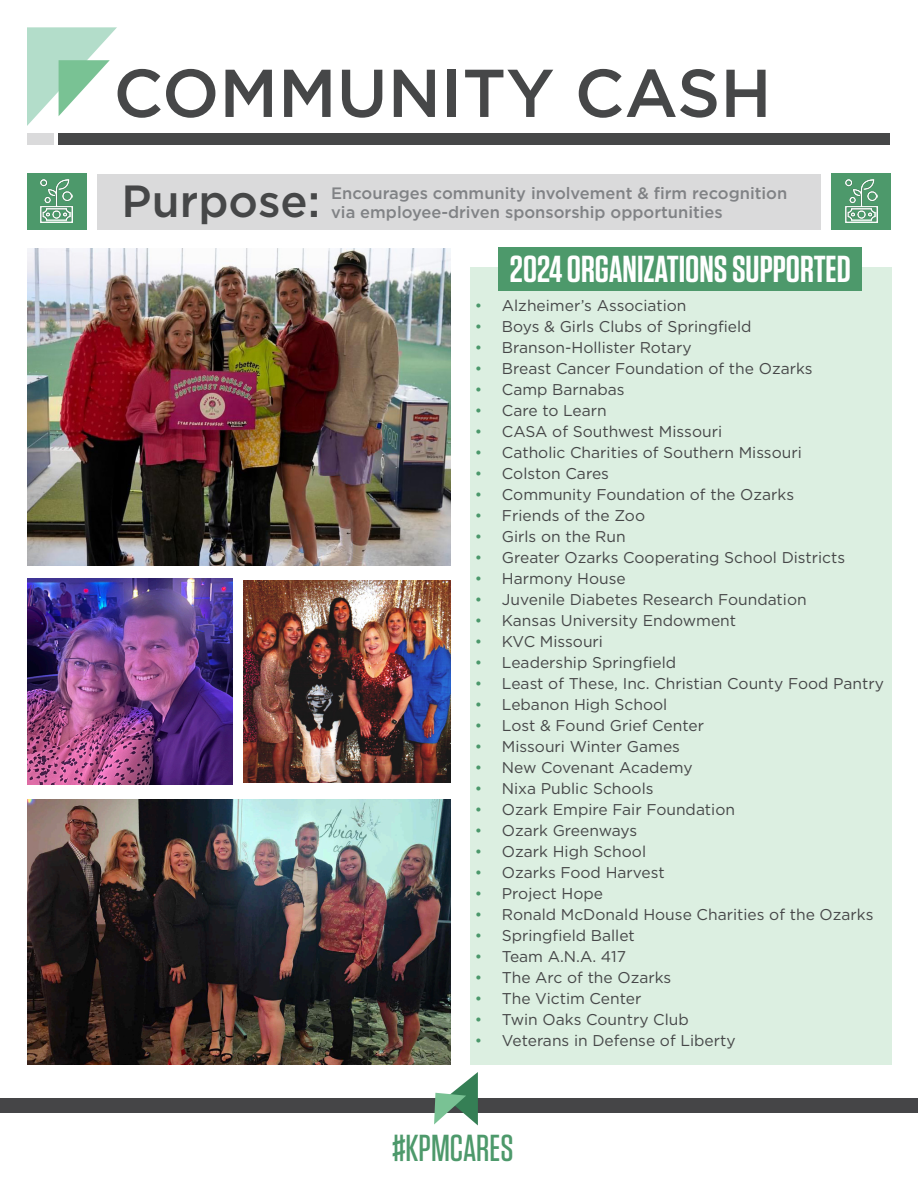
<style>
.page{position:relative;width:918px;height:1188px;background:#fff}
.page>*{position:absolute;margin:0;border:0;box-sizing:border-box;transform-origin:0 0}
.t1{font:500 67.5px "Gotham HTF";color:#464748}
.t2{font:500 45px "Gotham HTF";color:#464748}
.t3{font:600 37.5px "Tungsten";color:#fff}
.t4{font:500 37.5px "Tungsten";color:#4d996b}
.t5{font:500 16.5px "Gotham HTF";color:#808285}
.t6{font:15.6px "Gotham HTF";color:#464748}
.s1{color:#4b986b}
</style>
<div class="page">
<div style="left:98px;top:174px;width:723px;height:56px;background:#dadadb"></div>
<div style="left:27px;top:173px;width:60px;height:56px;background:#4d996b"></div>
<img style="left:41px;top:180px;width:32px;height:43px">
<div style="left:0;top:1099px;width:918px;height:14px;background:#454547"></div>
<svg style="left:434px;top:1072px;width:44px;height:53px"></svg>
<svg style="left:27px;top:27px;width:90px;height:99px"></svg>
<div style="left:58px;top:134px;width:832px;height:11px;background:#464748"></div>
<div style="left:27px;top:134px;width:27px;height:11px;background:#dadadb"></div>
<div style="left:470px;top:268px;width:421px;height:797px;background:#dcefe1"></div>
<div style="left:498px;top:247px;width:364px;height:44px;background:#4d996b"></div>
<img style="left:27px;top:248px;width:423px;height:318px">
<img style="left:27px;top:579px;width:206px;height:206px">
<img style="left:244px;top:580px;width:206px;height:203px">
<div style="left:831px;top:173px;width:60px;height:56px;background:#4d996b"></div>
<img style="left:845px;top:180px;width:32px;height:43px">
<img style="left:27px;top:799px;width:423px;height:266px">
<p class="t1" style="left:114px;top:55px;width:660px">COMMUNITY CASH</p>
<p class="t2" style="left:122px;top:175px;width:200px">Purpose:</p>
<p class="t5" style="left:331px;top:184px;width:458px">Encourages community involvement &amp; firm recognition</p>
<p class="t5" style="left:331px;top:203px;width:393px">via employee-driven sponsorship opportunities</p>
<p class="t3" style="left:510px;top:250px;width:342px">2024 ORGANIZATIONS SUPPORTED</p>
<p class="t6" style="left:475px;top:297px;width:213px"><span class="s1">•</span> Alzheimer’s Association</p>
<p class="t6" style="left:475px;top:318px;width:278px"><span class="s1">•</span> Boys &amp; Girls Clubs of Springfield</p>
<p class="t6" style="left:475px;top:339px;width:218px"><span class="s1">•</span> Branson-Hollister Rotary</p>
<p class="t6" style="left:475px;top:360px;width:339px"><span class="s1">•</span> Breast Cancer Foundation of the Ozarks</p>
<p class="t6" style="left:475px;top:381px;width:151px"><span class="s1">•</span> Camp Barnabas</p>
<p class="t6" style="left:475px;top:402px;width:133px"><span class="s1">•</span> Care to Learn</p>
<p class="t6" style="left:475px;top:423px;width:249px"><span class="s1">•</span> CASA of Southwest Missouri</p>
<p class="t6" style="left:475px;top:444px;width:328px"><span class="s1">•</span> Catholic Charities of Southern Missouri</p>
<p class="t6" style="left:475px;top:465px;width:136px"><span class="s1">•</span> Colston Cares</p>
<p class="t6" style="left:475px;top:486px;width:321px"><span class="s1">•</span> Community Foundation of the Ozarks</p>
<p class="t6" style="left:475px;top:507px;width:172px"><span class="s1">•</span> Friends of the Zoo</p>
<p class="t6" style="left:475px;top:528px;width:152px"><span class="s1">•</span> Girls on the Run</p>
<p class="t6" style="left:475px;top:549px;width:372px"><span class="s1">•</span> Greater Ozarks Cooperating School Districts</p>
<p class="t6" style="left:475px;top:570px;width:152px"><span class="s1">•</span> Harmony House</p>
<p class="t6" style="left:475px;top:591px;width:333px"><span class="s1">•</span> Juvenile Diabetes Research Foundation</p>
<p class="t6" style="left:475px;top:612px;width:263px"><span class="s1">•</span> Kansas University Endowment</p>
<p class="t6" style="left:475px;top:633px;width:130px"><span class="s1">•</span> KVC Missouri</p>
<p class="t6" style="left:475px;top:654px;width:203px"><span class="s1">•</span> Leadership Springfield</p>
<p class="t6" style="left:475px;top:675px;width:411px"><span class="s1">•</span> Least of These, Inc. Christian County Food Pantry</p>
<p class="t6" style="left:475px;top:696px;width:194px"><span class="s1">•</span> Lebanon High School</p>
<p class="t6" style="left:475px;top:717px;width:231px"><span class="s1">•</span> Lost &amp; Found Grief Center</p>
<p class="t6" style="left:475px;top:738px;width:207px"><span class="s1">•</span> Missouri Winter Games</p>
<p class="t6" style="left:475px;top:759px;width:219px"><span class="s1">•</span> New Covenant Academy</p>
<p class="t6" style="left:475px;top:780px;width:180px"><span class="s1">•</span> Nixa Public Schools</p>
<p class="t6" style="left:475px;top:801px;width:262px"><span class="s1">•</span> Ozark Empire Fair Foundation</p>
<p class="t6" style="left:475px;top:822px;width:164px"><span class="s1">•</span> Ozark Greenways</p>
<p class="t6" style="left:475px;top:843px;width:173px"><span class="s1">•</span> Ozark High School</p>
<p class="t6" style="left:475px;top:864px;width:191px"><span class="s1">•</span> Ozarks Food Harvest</p>
<p class="t6" style="left:475px;top:885px;width:130px"><span class="s1">•</span> Project Hope</p>
<p class="t6" style="left:475px;top:906px;width:400px"><span class="s1">•</span> Ronald McDonald House Charities of the Ozarks</p>
<p class="t6" style="left:475px;top:927px;width:161px"><span class="s1">•</span> Springfield Ballet</p>
<p class="t6" style="left:475px;top:948px;width:153px"><span class="s1">•</span> Team A.N.A. 417</p>
<p class="t6" style="left:475px;top:969px;width:198px"><span class="s1">•</span> The Arc of the Ozarks</p>
<p class="t6" style="left:475px;top:990px;width:168px"><span class="s1">•</span> The Victim Center</p>
<p class="t6" style="left:475px;top:1011px;width:215px"><span class="s1">•</span> Twin Oaks Country Club</p>
<p class="t6" style="left:475px;top:1032px;width:262px"><span class="s1">•</span> Veterans in Defense of Liberty</p>
<p class="t4" style="left:392px;top:1128px;width:123px">#KPMCARES</p>
</div>
